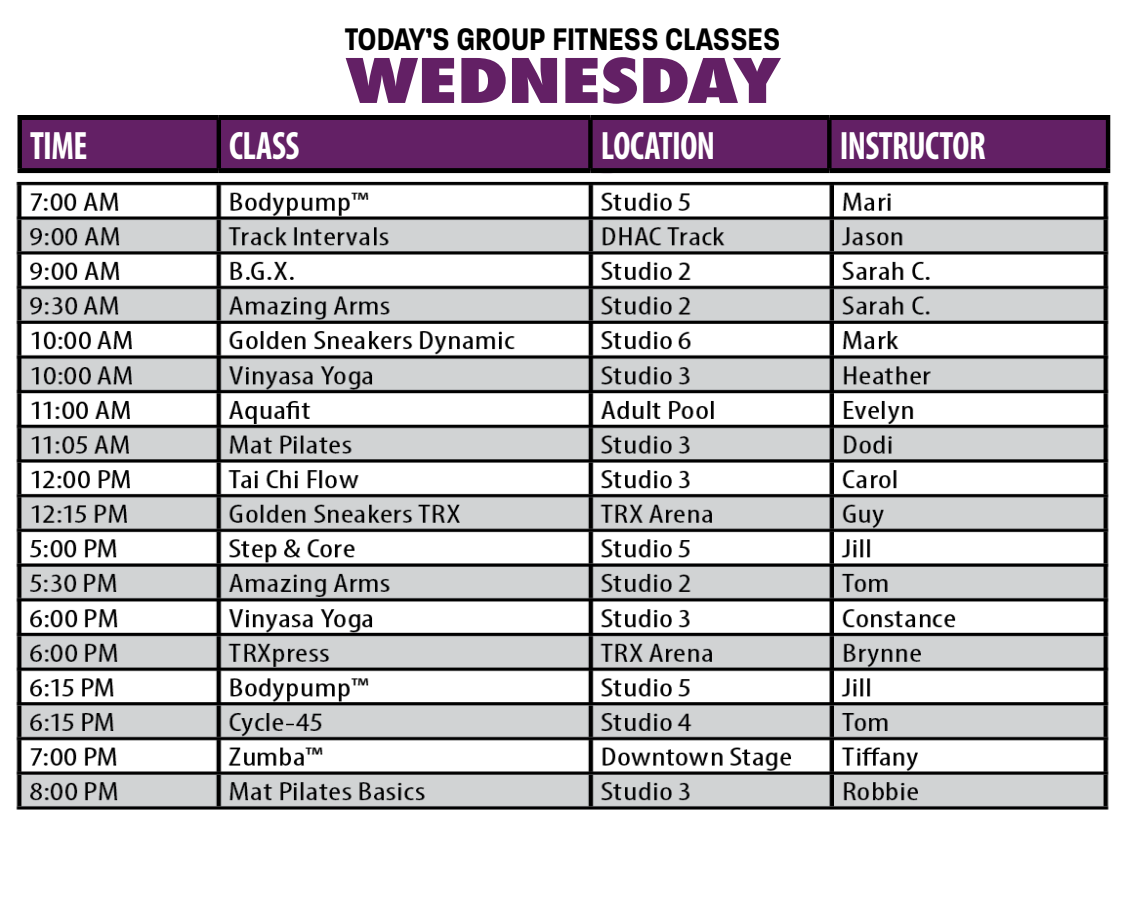
<style>
.page{position:relative;width:1125px;height:900px;background:#fff}
.page>*{position:absolute;margin:0;border:0;box-sizing:border-box;transform-origin:0 0}
.Headlne-Dates-FutCon{font:800 condensed 59.62px "Futura";letter-spacing:-.005em;color:#632065;scale:1.42 1}
.Course_Listing_Copy{font:700 condensed 39.75px "Myriad Pro";letter-spacing:-.015em;color:#fff;scale:.89 1}
.t1{font:600 33.75px "Paralucent Cond";color:#000}
</style>
<div class="page">
<img style="left:16px;top:164px;width:1095px;height:646px">
<div style="left:22px;top:120px;width:1084px;height:48px;background:#632065"></div>
<div style="left:18px;top:115px;width:201px;height:5px;background:#000"></div>
<div style="left:219px;top:115px;width:371px;height:5px;background:#000"></div>
<div style="left:590px;top:115px;width:239px;height:5px;background:#000"></div>
<div style="left:829px;top:115px;width:281px;height:5px;background:#000"></div>
<div style="left:18px;top:168px;width:201px;height:5px;background:#000"></div>
<div style="left:219px;top:168px;width:371px;height:5px;background:#000"></div>
<div style="left:590px;top:168px;width:239px;height:5px;background:#000"></div>
<div style="left:829px;top:168px;width:281px;height:5px;background:#000"></div>
<hr style="left:18px;top:120px;width:4px;height:48px;background:#000">
<hr style="left:217px;top:120px;width:4px;height:48px;background:#000">
<div style="left:588px;top:120px;width:5px;height:48px;background:#000"></div>
<div style="left:827px;top:120px;width:5px;height:48px;background:#000"></div>
<hr style="left:1106px;top:120px;width:4px;height:48px;background:#000">
<p class="t1" style="left:345px;top:20px;width:437px">TODAY’S GROUP FITNESS CLASSES</p>
<p class="Headlne-Dates-FutCon" style="left:346px;top:40px;width:308px">WEDNESDAY</p>
<p class="Course_Listing_Copy" style="left:30px;top:121px;width:66px">TIME</p>
<p class="Course_Listing_Copy" style="left:229px;top:121px;width:81px">CLASS</p>
<p class="Course_Listing_Copy" style="left:601px;top:121px;width:130px">LOCATION</p>
<p class="Course_Listing_Copy" style="left:840px;top:121px;width:166px">INSTRUCTOR</p>
</div>
